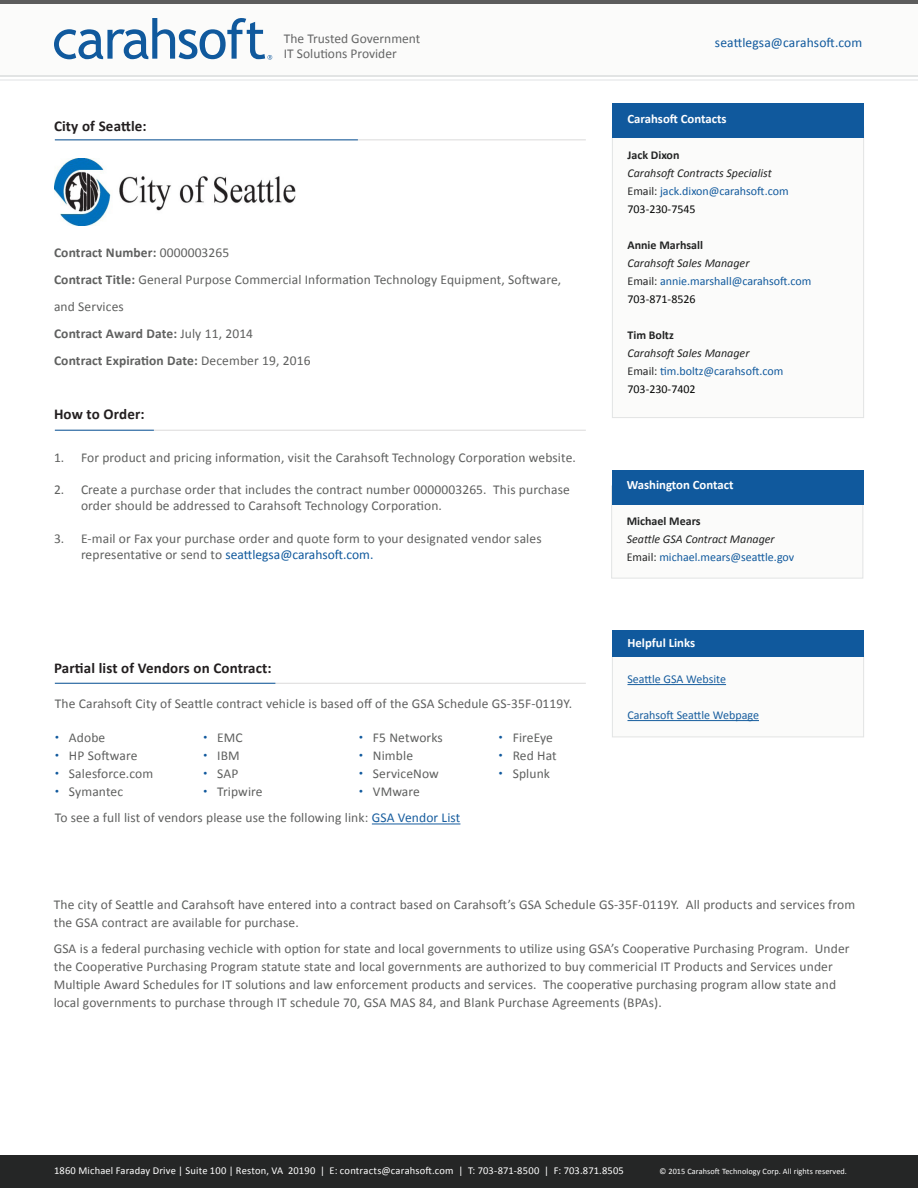
<style>
.page{position:relative;width:918px;height:1188px;background:#fff}
.page>*{position:absolute;margin:0;border:0;box-sizing:border-box;transform-origin:0 0}
.t1{font:700 15px "Calibri";letter-spacing:.01em;color:#231f20}
.t2{font:13.5px/18px "Calibri";letter-spacing:.01em;color:#5f605f}
.t3{font:700 13.5px "Calibri";letter-spacing:.01em;color:#5f605f}
.t4{font:13.5px "Calibri";color:#656666}
.t5{font:13.5px "Calibri";letter-spacing:.01em;color:#10599d}
.t6{font:700 12.75px "Calibri";color:#fff}
.t7{font:12px "Calibri";color:#10599d}
.t8{font:italic 12px "Calibri";color:#232424}
.t9{font:700 12px "Calibri";color:#232424}
.t10{font:12px "Calibri";color:#175d9e}
.t11{font:12px "Calibri";color:#060706}
.t12{font:10.5px "Calibri";letter-spacing:.015em;color:#fff}
.t13{font:8.25px "Calibri";letter-spacing:.01em;color:#fff}
.s1{font-weight:400}
.s2{font-weight:700}
.s3{color:#10599d}
.s4{font-size:9px;color:#10599d}
.s5{color:#175d9e}
.s6{color:#232424}
</style>
<div class="page">
<div style="left:0;top:4px;width:918px;height:71px;background:#fbfbfa"></div>
<hr style="left:0;top:0;width:918px;height:4px;background:#5d5d5d">
<hr style="left:0;top:75px;width:918px;height:2px;background:#e2e4e4">
<hr style="left:0;top:79px;width:918px;height:2px;background:#eff0f1">
<svg style="left:54px;top:18px;width:218px;height:42px"></svg>
<div style="left:612px;top:127px;width:252px;height:291px;background:#fbfbfa;border:1px solid #e2e4e4"></div>
<div style="left:612px;top:653px;width:252px;height:84px;background:#fbfbfa;border:1px solid #e2e4e4"></div>
<div style="left:613px;top:104px;width:251px;height:34px;background:#10599d"></div>
<div style="left:612px;top:630px;width:252px;height:26px;background:#10599d"></div>
<hr style="left:627px;top:684px;width:99px;height:1px;background:#175d9e">
<hr style="left:627px;top:720px;width:132px;height:1px;background:#175d9e">
<div style="left:0;top:1155px;width:918px;height:33px;background:#252626"></div>
<hr style="left:55px;top:139px;width:531px;height:1px;background:#dbdada">
<hr style="left:55px;top:139px;width:303px;height:1px;background:#10599d">
<hr style="left:55px;top:430px;width:531px;height:1px;background:#dbdada">
<hr style="left:55px;top:430px;width:99px;height:1px;background:#10599d">
<div style="left:611px;top:486px;width:252px;height:92px;background:#fbfbfa;border:1px solid #e2e4e4"></div>
<div style="left:612px;top:470px;width:251px;height:34px;background:#10599d"></div>
<img style="left:55px;top:159px;width:241px;height:67px">
<hr style="left:55px;top:683px;width:531px;height:1px;background:#dbdada">
<hr style="left:55px;top:683px;width:220px;height:1px;background:#10599d">
<hr style="left:372px;top:824px;width:88px;height:1px;background:#175d9e">
<p class="t1" style="left:54px;top:115px;width:94px">City of Seattle:</p>
<p class="t4" style="left:284px;top:29px;width:138px">The Trusted Government</p>
<p class="t4" style="left:284px;top:44px;width:114px">IT Solutions Provider</p>
<p class="t3" style="left:54px;top:243px;width:177px">Contract Number: <span class="s1">0000003265</span></p>
<p class="t2" style="left:54px;top:265px;width:509px;line-height:27px"><span class="s2">Contract Title:</span> General Purpose Commercial Information Technology Equipment, Software, and Services</p>
<p class="t3" style="left:54px;top:324px;width:201px">Contract Award Date: <span class="s1">July 11, 2014</span></p>
<p class="t3" style="left:54px;top:351px;width:258px">Contract Expiration Date: <span class="s1">December 19, 2016</span></p>
<p class="t1" style="left:54px;top:403px;width:92px">How to Order:</p>
<p class="t2" style="left:54px;top:448px;width:523px">1. For product and pricing information, visit the Carahsoft Technology Corporation website.</p>
<p class="t2" style="left:81px;top:481px;width:490px;line-height:16.2px;text-indent:-27px">2. Create a purchase order that includes the contract number 0000003265. This purchase order should be addressed to Carahsoft Technology Corporation.</p>
<p class="t2" style="left:81px;top:530px;width:462px;line-height:16.2px;text-indent:-27px">3. E-mail or Fax your purchase order and quote form to your designated vendor sales representative or send to <span class="s3">seattlegsa@carahsoft.com.</span></p>
<p class="t1" style="left:54px;top:657px;width:219px">Partial list of Vendors on Contract:</p>
<p class="t2" style="left:55px;top:694px;width:519px">The Carahsoft City of Seattle contract vehicle is based off of the GSA Schedule GS-35F-0119Y.</p>
<p class="t2" style="left:55px;top:728px;width:52px"><span class="s4">•</span> Adobe</p>
<p class="t2" style="left:55px;top:746px;width:84px"><span class="s4">•</span> HP Software</p>
<p class="t2" style="left:55px;top:764px;width:100px"><span class="s4">•</span> Salesforce.com</p>
<p class="t2" style="left:55px;top:782px;width:70px"><span class="s4">•</span> Symantec</p>
<p class="t2" style="left:203px;top:728px;width:41px"><span class="s4">•</span> EMC</p>
<p class="t2" style="left:203px;top:746px;width:38px"><span class="s4">•</span> IBM</p>
<p class="t2" style="left:203px;top:764px;width:37px"><span class="s4">•</span> SAP</p>
<p class="t2" style="left:203px;top:782px;width:61px"><span class="s4">•</span> Tripwire</p>
<p class="t2" style="left:359px;top:728px;width:86px"><span class="s4">•</span> F5 Networks</p>
<p class="t2" style="left:359px;top:746px;width:56px"><span class="s4">•</span> Nimble</p>
<p class="t2" style="left:359px;top:764px;width:82px"><span class="s4">•</span> ServiceNow</p>
<p class="t2" style="left:359px;top:782px;width:63px"><span class="s4">•</span> VMware</p>
<p class="t2" style="left:55px;top:809px;width:407px">To see a full list of vendors please use the following link: <span class="s5">GSA Vendor List</span></p>
<p class="t2" style="left:499px;top:728px;width:56px"><span class="s4">•</span> FireEye</p>
<p class="t2" style="left:499px;top:746px;width:60px"><span class="s4">•</span> Red Hat</p>
<p class="t2" style="left:499px;top:764px;width:53px"><span class="s4">•</span> Splunk</p>
<p class="t5" style="left:715px;top:33px;width:149px">seattlegsa@carahsoft.com</p>
<p class="t6" style="left:627px;top:110px;width:101px">Carahsoft Contacts</p>
<p class="t9" style="left:627px;top:146px;width:54px">Jack Dixon</p>
<p class="t8" style="left:627px;top:165px;width:146px">Carahsoft Contracts Specialist</p>
<p class="t7" style="left:627px;top:183px;width:163px"><span class="s6">Email:</span> jack.dixon@carahsoft.com</p>
<p class="t11" style="left:627px;top:201px;width:70px">703-230-7545</p>
<p class="t9" style="left:627px;top:236px;width:77px">Annie Marhsall</p>
<p class="t8" style="left:627px;top:255px;width:123px">Carahsoft Sales Manager</p>
<p class="t7" style="left:627px;top:273px;width:186px"><span class="s6">Email:</span> annie.marshall@carahsoft.com</p>
<p class="t11" style="left:627px;top:291px;width:70px">703-871-8526</p>
<p class="t9" style="left:627px;top:326px;width:48px">Tim Boltz</p>
<p class="t8" style="left:627px;top:345px;width:123px">Carahsoft Sales Manager</p>
<p class="t7" style="left:627px;top:363px;width:157px"><span class="s6">Email:</span> tim.boltz@carahsoft.com</p>
<p class="t11" style="left:627px;top:381px;width:70px">703-230-7402</p>
<p class="t6" style="left:627px;top:476px;width:108px">Washington Contact</p>
<p class="t9" style="left:627px;top:513px;width:75px">Michael Mears</p>
<p class="t8" style="left:627px;top:531px;width:150px">Seattle GSA Contract Manager</p>
<p class="t7" style="left:627px;top:549px;width:169px"><span class="s6">Email:</span> michael.mears@seattle.gov</p>
<p class="t6" style="left:627px;top:634px;width:69px">Helpful Links</p>
<p class="t10" style="left:627px;top:671px;width:100px">Seattle GSA Website</p>
<p class="t10" style="left:627px;top:707px;width:133px">Carahsoft Seattle Webpage</p>
<p class="t2" style="left:54px;top:895px;width:803px">The city of Seattle and Carahsoft have entered into a contract based on Carahsoft’s GSA Schedule GS-35F-0119Y. All products and services from the GSA contract are available for purchase.</p>
<p class="t2" style="left:54px;top:939px;width:797px">GSA is a federal purchasing vechicle with option for state and local governments to utilize using GSA’s Cooperative Purchasing Program. Under the Cooperative Purchasing Program statute state and local governments are authorized to buy commericial IT Products and Services under Multiple Award Schedules for IT solutions and law enforcement products and services. The cooperative purchasing program allow state and local governments to purchase through IT schedule 70, GSA MAS 84, and Blank Purchase Agreements (BPAs).</p>
<p class="t12" style="left:54px;top:1163px;width:571px">1860 Michael Faraday Drive | Suite 100 | Reston, VA 20190 | E: contracts@carahsoft.com | T: 703-871-8500 | F: 703.871.8505</p>
<p class="t13" style="left:660px;top:1165px;width:189px">© 2015 Carahsoft Technology Corp. All rights reserved.</p>
</div>
